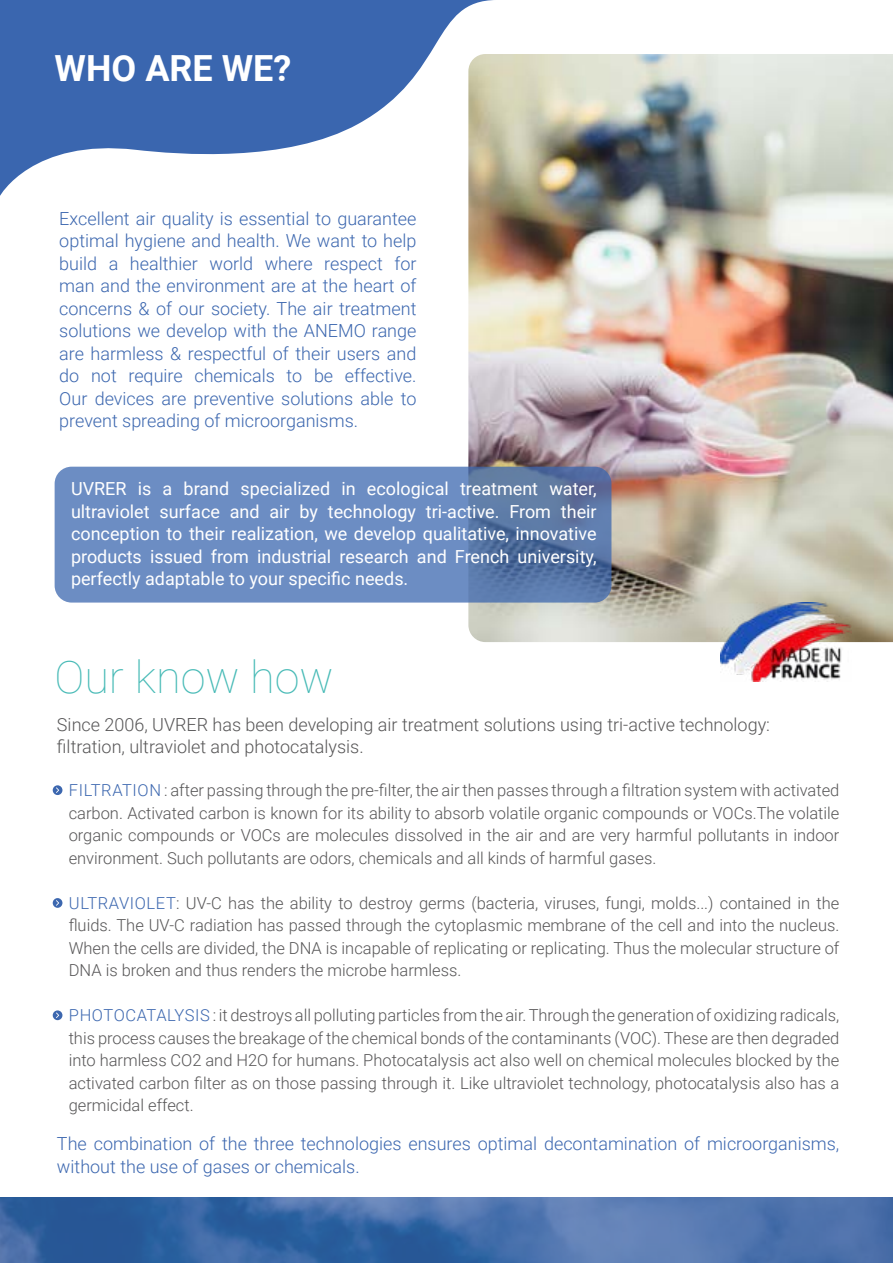
<style>
.page{position:relative;width:893px;height:1263px;background:#fff}
.page>*{position:absolute;margin:0;border:0;box-sizing:border-box;transform-origin:0 0}
.t1{font:100 45px "Roboto";color:#47bab6}
.t2{font:700 36px "Roboto";color:#fff}
.t3{font:300 18px/22.5px "Roboto";color:#3c67af}
.t4{font:18px/22.5px "Roboto";color:#fff;text-align:justify}
.t5{font:300 18px/22.5px "Roboto";color:#575657}
.t6{font:300 16.5px/22.5px "Roboto";color:#575657;text-align:justify}
.s1{color:#3c67af}
</style>
<div class="page">
<img style="left:0;top:1198px;width:892px;height:65px">
<hr style="left:892px;top:1198px;width:1px;height:65px;background:#3c67af">
<img style="left:468px;top:54px;width:425px;height:588px">
<svg style="left:55px;top:467px;width:556px;height:136px;background:#6787bb"></svg>
<img style="left:720px;top:603px;width:131px;height:78px">
<svg style="left:0;top:0;width:497px;height:196px;fill:#3a66af"></svg>
<div style="left:53px;top:785px;width:9px;height:10px;background:#3c67af;border-radius:50%"></div>
<svg style="left:56px;top:787px;width:3px;height:6px"></svg>
<div style="left:53px;top:898px;width:9px;height:10px;background:#3c67af;border-radius:50%"></div>
<svg style="left:56px;top:900px;width:3px;height:6px"></svg>
<div style="left:53px;top:1010px;width:9px;height:10px;background:#3c67af;border-radius:50%"></div>
<svg style="left:56px;top:1012px;width:3px;height:6px"></svg>
<h2 class="t2" style="left:55px;top:43px;width:238px">WHO ARE WE?</h2>
<p class="t3" style="left:59px;top:206px;width:359px;text-align:justify">Excellent air quality is essential to guarantee optimal hygiene and health. We want to help build a healthier world where respect for man and the environment are at the heart of concerns &amp; of our society. The air treatment solutions we develop with the ANEMO range are harmless &amp; respectful of their users and do not require chemicals to be effective.<br>Our devices are preventive solutions able to prevent spreading of microorganisms.</p>
<p class="t4" style="left:71px;top:477px;width:527px">UVRER is a brand specialized in ecological treatment water, ultraviolet surface and air by technology tri-active. From their conception to their realization, we develop qualitative, innovative products issued from industrial research and French university, perfectly adaptable to your specific needs.</p>
<h1 class="t1" style="left:54px;top:645px;width:281px">Our know how</h1>
<p class="t5" style="left:57px;top:712px;width:714px">Since 2006, UVRER has been developing air treatment solutions using tri-active technology: filtration, ultraviolet and photocatalysis.</p>
<p class="t6" style="left:69px;top:778px;width:772px"><span class="s1">FILTRATION</span> : after passing through the pre-filter, the air then passes through a filtration system with activated carbon. Activated carbon is known for its ability to absorb volatile organic compounds or VOCs.The volatile organic compounds or VOCs are molecules dissolved in the air and are very harmful pollutants in indoor environment. Such pollutants are odors, chemicals and all kinds of harmful gases.</p>
<p class="t6" style="left:69px;top:891px;width:772px"><span class="s1">ULTRAVIOLET</span>: UV-C has the ability to destroy germs (bacteria, viruses, fungi, molds...) contained in the fluids. The UV-C radiation has passed through the cytoplasmic membrane of the cell and into the nucleus.<br>When the cells are divided, the DNA is incapable of replicating or replicating. Thus the molecular structure of DNA is broken and thus renders the microbe harmless.</p>
<p class="t6" style="left:69px;top:1003px;width:772px"><span class="s1">PHOTOCATALYSIS</span> : it destroys all polluting particles from the air. Through the generation of oxidizing radicals, this process causes the breakage of the chemical bonds of the contaminants (VOC). These are then degraded into harmless CO2 and H2O for humans. Photocatalysis act also well on chemical molecules blocked by the activated carbon filter as on those passing through it. Like ultraviolet technology, photocatalysis also has a germicidal effect.</p>
<p class="t3" style="left:57px;top:1132px;width:784px">The combination of the three technologies ensures optimal decontamination of microorganisms, without the use of gases or chemicals.</p>
</div>
